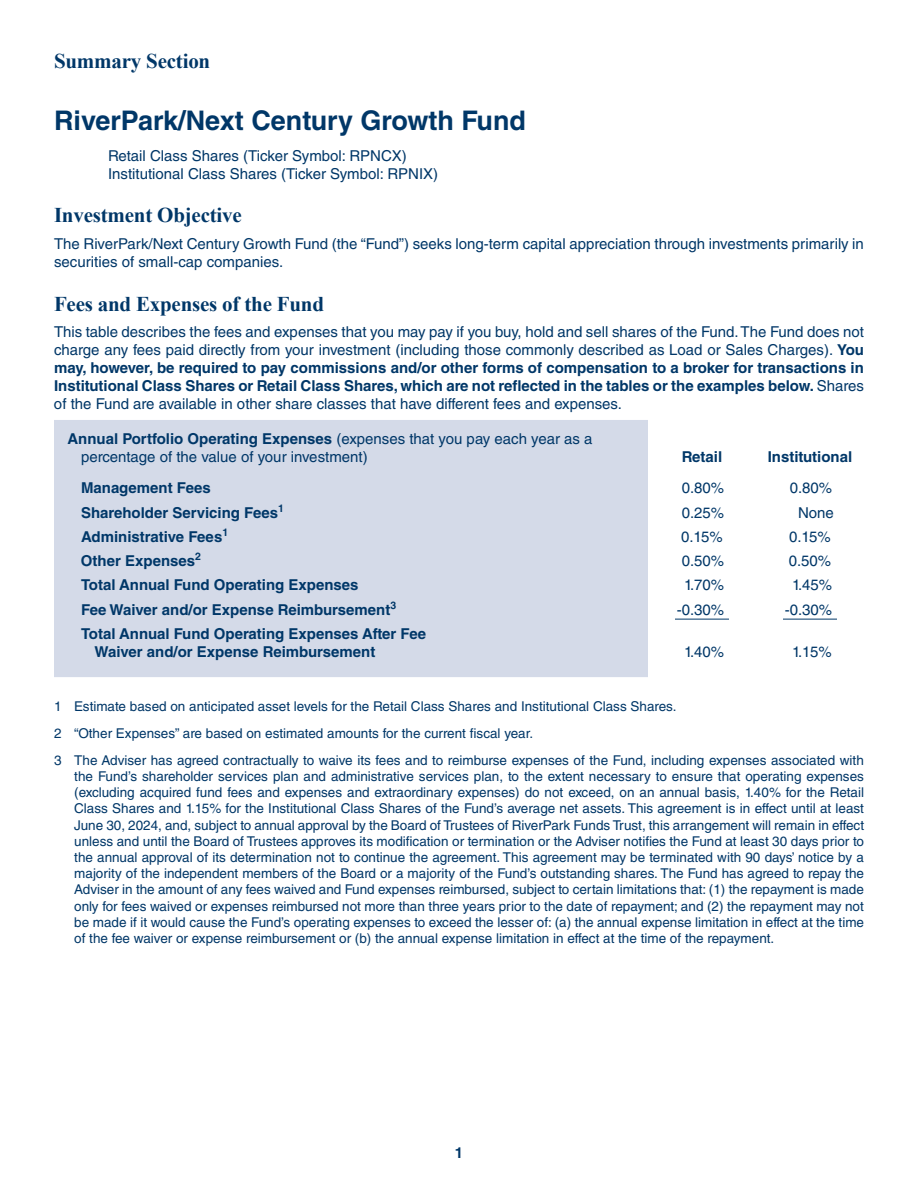
<style>
.page{position:relative;width:918px;height:1188px;background:#fff}
.page>*{position:absolute;margin:0;border:0;box-sizing:border-box;transform-origin:0 0}
.t1{font:700 27px "Helvetica LT Std";color:#003768}
.t2{font:700 21px "Times New Roman";letter-spacing:-.01em;color:#003768}
.t3{font:15px/18px "Helvetica LT Std";color:#003768}
.t4{font:700 15px/18px "Helvetica LT Std";color:#003768}
.t5{font:13.5px/16.2px "Helvetica LT Std";color:#003768}
.s1{font-weight:700}
</style>
<div class="page">
<div style="left:54px;top:420px;width:594px;height:257px;background:#d4dae8"></div>
<hr style="left:675px;top:619px;width:54px;height:1px;background:#003768">
<hr style="left:783px;top:619px;width:54px;height:1px;background:#003768">
<h2 class="t2" style="left:54px;top:46px;width:158px">Summary Section</h2>
<h1 class="t1" style="left:54px;top:104px;width:474px">RiverPark/Next Century Growth Fund</h1>
<p class="t3" style="left:108px;top:147px;width:332px">Retail Class Shares (Ticker Symbol: RPNCX)<br>Institutional Class Shares (Ticker Symbol: RPNIX)</p>
<h2 class="t2" style="left:54px;top:200px;width:189px">Investment Objective</h2>
<p class="t3" style="left:54px;top:235px;width:811px">The RiverPark/Next Century Growth Fund (the “Fund”) seeks long-term capital appreciation through investments primarily in securities of small-cap companies.</p>
<h2 class="t2" style="left:54px;top:288px;width:272px">Fees and Expenses of the Fund</h2>
<p class="t3" style="left:54px;top:323px;width:812px;text-align:justify">This table describes the fees and expenses that you may pay if you buy, hold and sell shares of the Fund. The Fund does not charge any fees paid directly from your investment (including those commonly described as Load or Sales Charges). <span class="s1">You may, however, be required to pay commissions and/or other forms of compensation to a broker for transactions in Institutional Class Shares or Retail Class Shares, which are not reflected in the tables or the examples below.</span> Shares of the Fund are available in other share classes that have different fees and expenses.</p>
<p class="t3" style="left:81px;top:430px;width:513px;text-indent:-14px"><span class="s1">Annual Portfolio Operating Expenses</span> (expenses that you pay each year as a percentage of the value of your investment)</p>
<p class="t4" style="left:682px;top:448px;width:42px">Retail</p>
<p class="t4" style="left:768px;top:448px;width:86px">Institutional</p>
<p class="t4" style="left:81px;top:479px;width:131px">Management Fees</p>
<p class="t3" style="left:682px;top:479px;width:44px">0.80%</p>
<p class="t3" style="left:790px;top:479px;width:44px">0.80%</p>
<p class="t4" style="left:81px;top:503px;width:204px">Shareholder Servicing Fees<sup>1</sup></p>
<p class="t3" style="left:682px;top:503px;width:44px">0.25%</p>
<p class="t3" style="left:798px;top:503px;width:37px">None</p>
<p class="t4" style="left:81px;top:527px;width:149px">Administrative Fees<sup>1</sup></p>
<p class="t3" style="left:681px;top:528px;width:43px">0. 15%</p>
<p class="t3" style="left:789px;top:528px;width:43px">0. 15%</p>
<p class="t4" style="left:81px;top:552px;width:122px">Other Expenses<sup>2</sup></p>
<p class="t3" style="left:682px;top:552px;width:44px">0.50%</p>
<p class="t3" style="left:789px;top:552px;width:44px">0.50%</p>
<p class="t4" style="left:81px;top:576px;width:279px">Total Annual Fund Operating Expenses</p>
<p class="t3" style="left:684px;top:576px;width:42px">1.70%</p>
<p class="t3" style="left:792px;top:576px;width:42px">1.45%</p>
<p class="t4" style="left:81px;top:600px;width:317px">Fee Waiver and/or Expense Reimbursement<sup>3</sup></p>
<p class="t3" style="left:677px;top:600px;width:49px">-0. 30%</p>
<p class="t3" style="left:785px;top:600px;width:49px">-0. 30%</p>
<p class="t4" style="left:95px;top:624px;width:333px;text-indent:-14px">Total Annual Fund Operating Expenses After Fee<br>Waiver and/or Expense Reimbursement</p>
<p class="t3" style="left:684px;top:643px;width:42px">1.40%</p>
<p class="t3" style="left:792px;top:643px;width:41px">1.15%</p>
<p class="t5" style="left:54px;top:693px;width:811px;line-height:27px">1 Estimate based on anticipated asset levels for the Retail Class Shares and Institutional Class Shares.<br>2 “Other Expenses” are based on estimated amounts for the current fiscal year.<br>3 The Adviser has agreed contractually to waive its fees and to reimburse expenses of the Fund, including expenses associated with</p>
<p class="t5" style="left:74px;top:768px;width:791px;text-align:justify">the Fund’s shareholder services plan and administrative services plan, to the extent necessary to ensure that operating expenses (excluding acquired fund fees and expenses and extraordinary expenses) do not exceed, on an annual basis, 1.40% for the Retail Class Shares and 1. 15% for the Institutional Class Shares of the Fund’s average net assets. This agreement is in effect until at least June 30, 2024, and, subject to annual approval by the Board of Trustees of RiverPark Funds Trust, this arrangement will remain in effect unless and until the Board of Trustees approves its modification or termination or the Adviser notifies the Fund at least 30 days prior to the annual approval of its determination not to continue the agreement. This agreement may be terminated with 90 days’ notice by a majority of the independent members of the Board or a majority of the Fund’s outstanding shares. The Fund has agreed to repay the Adviser in the amount of any fees waived and Fund expenses reimbursed, subject to certain limitations that: (1) the repayment is made only for fees waived or expenses reimbursed not more than three years prior to the date of repayment; and (2) the repayment may not be made if it would cause the Fund’s operating expenses to exceed the lesser of: (a) the annual expense limitation in effect at the time of the fee waiver or expense reimbursement or (b) the annual expense limitation in effect at the time of the repayment.</p>
<p class="t4" style="left:455px;top:1144px;width:10px">1</p>
</div>
